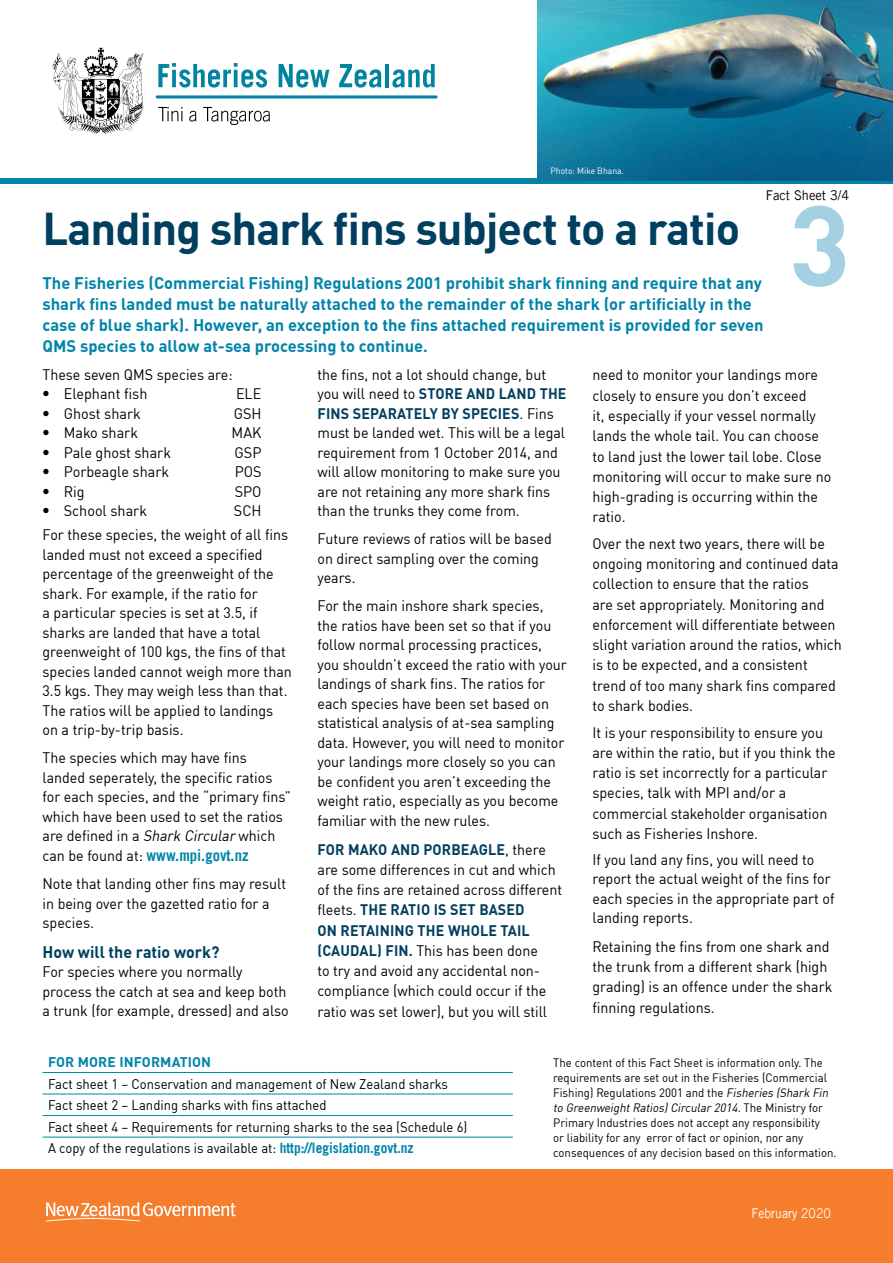
<style>
.page{position:relative;width:893px;height:1263px;background:#fff}
.page>*{position:absolute;margin:0;border:0;box-sizing:border-box;transform-origin:0 0}
.t1{font:700 112.2px "DIN";color:#a4d1e1}
.t2{font:700 45px "DIN";letter-spacing:-.02em;color:#003f5f}
.t3{font:700 16.5px/21px "DIN";color:#0084a9}
.t4{font:700 16.5px "DIN";color:#003f5f}
.t5{font:700 15.75px "Trade Gothic LT Std";color:#0084a9;scale:.93 1}
.t6{font:15px/19.5px "DIN";color:#000;scale:.95 1}
.t7{font:15px/23.7px "DIN";color:#000;scale:.96 1}
.t8{font:13.8px/21.6px "DIN";color:#000;scale:.95 1}
.t9{font:700 13.8px "DIN";letter-spacing:.01em;color:#0084a9}
.t10{font:13.5px "Trade Gothic LT Std";color:#000;scale:.95 1}
.t11{font:13.5px "Trade Gothic LT Std";color:#fff;scale:.9 1}
.t12{font:12px/15px "DIN";color:#000;scale:.95 1}
.t13{font:9px "DIN";color:#fff;scale:.95 1}
.s1{font-family:"Trade Gothic LT Std"}
.s2{font-weight:700;color:#003f5f}
.s3{font-style:italic}
.s4{font-family:"DIN";font-weight:400;font-size:15px;color:#000}
.s5{font-family:"Trade Gothic LT Std";font-weight:700;font-size:14.4px;color:#0084a9}
</style>
<div class="page">
<hr style="left:43px;top:1115px;width:470px;height:1px;background:#0084a9">
<hr style="left:43px;top:1137px;width:470px;height:1px;background:#0084a9">
<hr style="left:43px;top:1072px;width:470px;height:1px;background:#0084a9">
<hr style="left:43px;top:1094px;width:470px;height:1px;background:#0084a9">
<hr style="left:156px;top:95px;width:282px;height:3px;background:#0084a0;border-radius:2px">
<svg style="left:158px;top:63px;width:109px;height:25px"></svg>
<svg style="left:279px;top:64px;width:50px;height:24px"></svg>
<svg style="left:339px;top:64px;width:42px;height:24px"></svg>
<hr style="left:385px;top:64px;width:4px;height:23px;background:#0084a0">
<svg style="left:392px;top:64px;width:43px;height:24px"></svg>
<svg style="left:158px;top:107px;width:24px;height:14px"></svg>
<svg style="left:189px;top:111px;width:7px;height:11px"></svg>
<svg style="left:203px;top:107px;width:67px;height:18px"></svg>
<svg style="left:53px;top:48px;width:91px;height:86px"></svg>
<div style="left:0;top:179px;width:892px;height:5px;background:#0084a9"></div>
<div style="left:0;top:1169px;width:893px;height:94px;background:#f57d2b"></div>
<svg style="left:46px;top:1202px;width:190px;height:19px"></svg>
<img style="left:537px;top:0;width:356px;height:181px">
<p class="t13" style="left:551px;top:165px;width:79px">Photo: Mike Bhana.</p>
<p class="t10" style="left:766px;top:187px;width:89px">Fact Sheet 3/4</p>
<h1 class="t1" style="left:789px;top:172px;width:63px">3</h1>
<h2 class="t2" style="left:43px;top:199px;width:699px">Landing shark fins subject to a ratio</h2>
<p class="t3" style="left:43px;top:272px;width:723px">The Fisheries (Commercial Fishing) Regulations 2001 prohibit shark finning and require that any shark fins landed must be naturally attached to the remainder of the shark (or artificially in the case of blue shark). However, an exception to the fins attached requirement is provided for seven QMS species to allow at-sea processing to continue.</p>
<p class="t6" style="left:43px;top:364px;width:202px">These seven QMS species are:</p>
<p class="t7" style="left:43px;top:382px;width:111px"><span class="s1">•</span> Elephant fish</p>
<p class="t7" style="left:236px;top:382px;width:28px">ELE</p>
<p class="t7" style="left:43px;top:401px;width:104px"><span class="s1">•</span> Ghost shark</p>
<p class="t7" style="left:234px;top:401px;width:31px">GSH</p>
<p class="t7" style="left:43px;top:421px;width:101px"><span class="s1">•</span> Mako shark</p>
<p class="t7" style="left:232px;top:421px;width:33px">MAK</p>
<p class="t7" style="left:43px;top:440px;width:135px"><span class="s1">•</span> Pale ghost shark</p>
<p class="t7" style="left:235px;top:440px;width:30px">GSP</p>
<p class="t7" style="left:43px;top:460px;width:133px"><span class="s1">•</span> Porbeagle shark</p>
<p class="t7" style="left:235px;top:460px;width:29px">POS</p>
<p class="t7" style="left:43px;top:479px;width:45px"><span class="s1">•</span> Rig</p>
<p class="t7" style="left:235px;top:479px;width:29px">SPO</p>
<p class="t7" style="left:43px;top:499px;width:110px"><span class="s1">•</span> School shark</p>
<p class="t6" style="left:317px;top:364px;width:264px">the fins, not a lot should change, but you will need to <span class="s2">STORE AND LAND THE FINS SEPARATELY BY SPECIES</span>. Fins must be landed wet. This will be a legal requirement from 1 October 2014, and will allow monitoring to make sure you are not retaining any more shark fins than the trunks they come from.</p>
<p class="t6" style="left:317px;top:529px;width:248px">Future reviews of ratios will be based on direct sampling over the coming years.</p>
<p class="t6" style="left:317px;top:596px;width:264px">For the main inshore shark species, the ratios have been set so that if you follow normal processing practices, you shouldn’t exceed the ratio with your landings of shark fins. The ratios for each species have been set based on statistical analysis of at-sea sampling data. However, you will need to monitor your landings more closely so you can be confident you aren’t exceeding the weight ratio, especially as you become familiar with the new rules.</p>
<p class="t6" style="left:317px;top:839px;width:259px;line-height:20.2px"><span class="s2">FOR MAKO AND PORBEAGLE</span>, there are some differences in cut and which of the fins are retained across different fleets. <span class="s2">THE RATIO IS SET BASED<br>ON RETAINING THE WHOLE TAIL (CAUDAL) FIN.</span> This has been done<br>to try and avoid any accidental non&shy;compliance (which could occur if the ratio was set lower), but you will still</p>
<p class="t6" style="left:592px;top:365px;width:253px;line-height:20.2px">need to monitor your landings more closely to ensure you don’t exceed<br>it, especially if your vessel normally lands the whole tail. You can choose to land just the lower tail lobe. Close monitoring will occur to make sure no high-grading is occurring within the ratio.</p>
<p class="t6" style="left:592px;top:533px;width:264px;line-height:20.2px">Over the next two years, there will be ongoing monitoring and continued data collection to ensure that the ratios<br>are set appropriately. Monitoring and enforcement will differentiate between slight variation around the ratios, which is to be expected, and a consistent trend of too many shark fins compared to shark bodies.</p>
<p class="t6" style="left:592px;top:722px;width:257px;line-height:20.2px">It is your responsibility to ensure you are within the ratio, but if you think the ratio is set incorrectly for a particular species, talk with MPI and/or a commercial stakeholder organisation such as Fisheries Inshore.</p>
<p class="t6" style="left:592px;top:849px;width:256px">If you land any fins, you will need to report the actual weight of the fins for each species in the appropriate part of landing reports.</p>
<p class="t6" style="left:592px;top:936px;width:254px;line-height:20.2px">Retaining the fins from one shark and the trunk from a different shark (high grading) is an offence under the shark finning regulations.</p>
<p class="t7" style="left:43px;top:499px;width:257px;text-indent:191px">SCH<br>For these species, the weight of all fins</p>
<p class="t6" style="left:43px;top:544px;width:264px">landed must not exceed a specified percentage of the greenweight of the shark. For example, if the ratio for<br>a particular species is set at 3.5, if sharks are landed that have a total greenweight of 100 kgs, the fins of that species landed cannot weigh more than 3.5 kgs. They may weigh less than that.<br>The ratios will be applied to landings on a trip-by-trip basis.</p>
<p class="t6" style="left:43px;top:748px;width:263px">The species which may have fins landed seperately, the specific ratios for each species, and the “primary fins” which have been used to set the ratios are defined in a <span class="s3">Shark Circular</span> which</p>
<p class="t5" style="left:43px;top:846px;width:223px"><span class="s4">can be found at:</span> www.mpi.govt.nz</p>
<p class="t6" style="left:43px;top:874px;width:258px">Note that landing other fins may result in being over the gazetted ratio for a species.</p>
<p class="t4" style="left:43px;top:941px;width:178px">How will the ratio work?</p>
<p class="t6" style="left:43px;top:962px;width:261px">For species where you normally process the catch at sea and keep both a trunk (for example, dressed) and also</p>
<p class="t9" style="left:48px;top:1053px;width:165px">FOR MORE INFORMATION</p>
<p class="t8" style="left:48px;top:1072px;width:443px">Fact sheet 1 – Conservation and management of New Zealand sharks Fact sheet 2 – Landing sharks with fins attached<br>Fact sheet 4 – Requirements for returning sharks to the sea (Schedule 6)<br>A copy of the regulations is available at: <span class="s5">http://legislation.govt.nz</span></p>
<p class="t12" style="left:553px;top:1055px;width:300px">The content of this Fact Sheet is information only. The requirements are set out in the Fisheries (Commercial Fishing) Regulations 2001 and the <span class="s3">Fisheries (Shark Fin to GreenweightRatios)Circular 2014.</span>T h e M i n i s t ry f o r Primary Industries does not accept any responsibility<br>or liability for any error of fact or opinion, nor any consequences of any decision based on this information.</p>
<p class="t11" style="left:752px;top:1205px;width:90px">February 2020</p>
</div>
